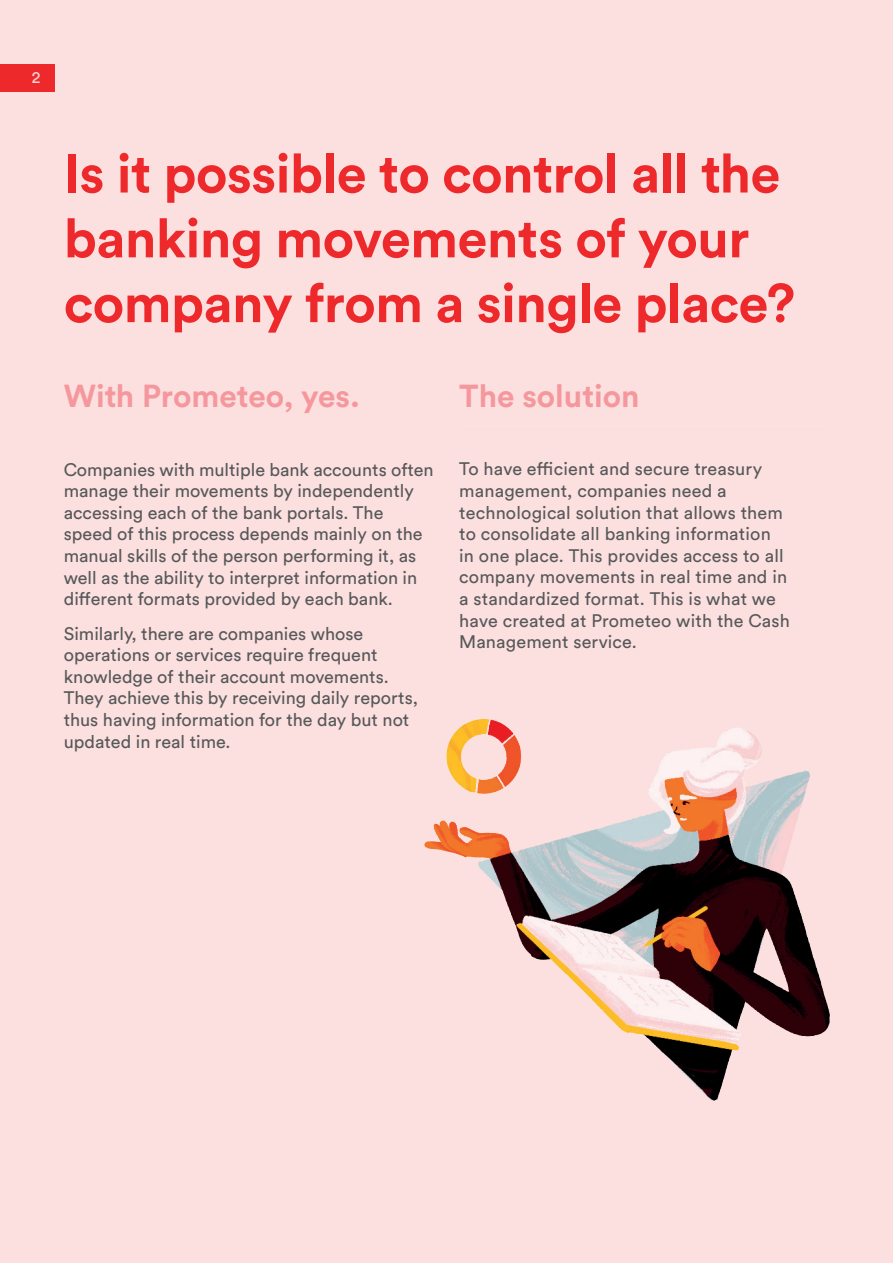
<style>
.page{position:relative;width:893px;height:1263px;background:#fce0df}
.page>*{position:absolute;margin:0;border:0;box-sizing:border-box;transform-origin:0 0}
.t1{font:700 54px/64.8px "Circular Std";letter-spacing:-.01em;color:#ee292c}
.t2{font:700 31.5px "Circular Std";color:#f5989e}
.t3{font:18px/21.6px "Circular Std";color:#57585a}
.t4{font:16.5px "Circular Std";color:#fbd4d2}
</style>
<div class="page">
<div style="left:0;top:64px;width:54px;height:27px;background:#ee292c"></div>
<img style="left:424px;top:719px;width:405px;height:382px">
<p class="t4" style="left:32px;top:67px;width:10px">2</p>
<h1 class="t1" style="left:64px;top:140px;width:733px">Is it possible to control all the banking movements of your company from a single place?</h1>
<h2 class="t2" style="left:64px;top:376px;width:298px">With Prometeo, yes.</h2>
<p class="t3" style="left:64px;top:458px;width:371px">Companies with multiple bank accounts often manage their movements by independently accessing each of the bank portals. The speed of this process depends mainly on the manual skills of the person performing it, as well as the ability to interpret information in different formats provided by each bank.</p>
<p class="t3" style="left:64px;top:622px;width:356px">Similarly, there are companies whose operations or services require frequent knowledge of their account movements.<br>They achieve this by receiving daily reports, thus having information for the day but not updated in real time.</p>
<h2 class="t2" style="left:459px;top:376px;width:182px">The solution</h2>
<p class="t3" style="left:459px;top:458px;width:332px">To have efficient and secure treasury management, companies need a technological solution that allows them to consolidate all banking information in one place. This provides access to all company movements in real time and in a standardized format. This is what we have created at Prometeo with the Cash Management service.</p>
</div>
